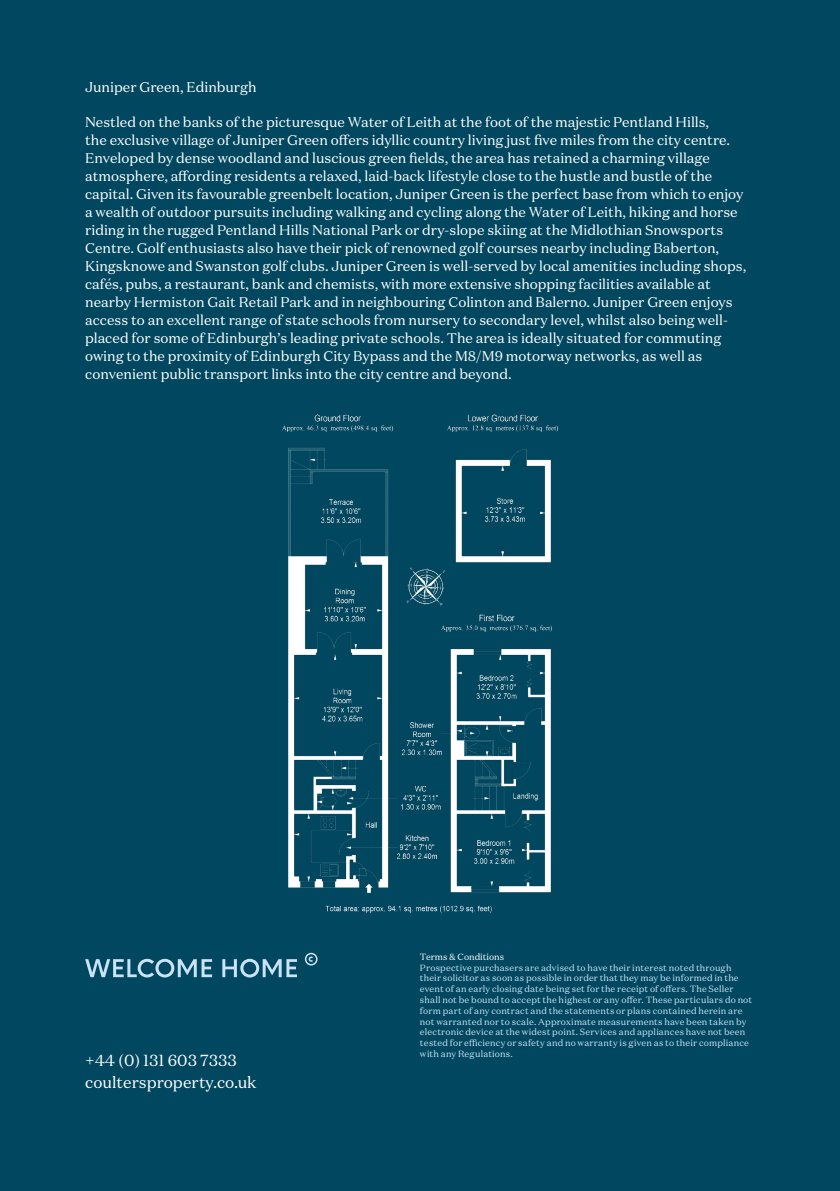
<style>
.page{position:relative;width:840px;height:1191px;background:#fff}
.page>*{position:absolute;margin:0;border:0;box-sizing:border-box;transform-origin:0 0}
.Inner_Page_Headline{font:16px "Domaine Text";color:#fff}
.Location_Copy{font:14px/18px "Domaine Text";color:#fff}
.t1{font:9px/10.8px "Domaine Text";letter-spacing:.015em;color:#cbe3f8}
.t2{font:9px "Domaine Text";color:#fff}
</style>
<div class="page">
<div style="left:0;top:0;width:839px;height:1191px;background:#00475f"></div>
<svg style="left:85px;top:952px;width:232px;height:25px"></svg>
<img style="left:282px;top:414px;width:277px;height:499px">
<p class="Location_Copy" style="left:85px;top:78px;width:173px">Juniper Green, Edinburgh</p>
<p class="Location_Copy" style="left:85px;top:112px;width:662px">Nestled on the banks of the picturesque Water of Leith at the foot of the majestic Pentland Hills,<br>the exclusive village of Juniper Green offers idyllic country living just five miles from the city centre.<br>Enveloped by dense woodland and luscious green fields, the area has retained a charming village atmosphere, affording residents a relaxed, laid-back lifestyle close to the hustle and bustle of the capital. Given its favourable greenbelt location, Juniper Green is the perfect base from which to enjoy a wealth of outdoor pursuits including walking and cycling along the Water of Leith, hiking and horse riding in the rugged Pentland Hills National Park or dry-slope skiing at the Midlothian Snowsports Centre. Golf enthusiasts also have their pick of renowned golf courses nearby including Baberton, Kingsknowe and Swanston golf clubs. Juniper Green is well-served by local amenities including shops, cafés, pubs, a restaurant, bank and chemists, with more extensive shopping facilities available at nearby Hermiston Gait Retail Park and in neighbouring Colinton and Balerno. Juniper Green enjoys access to an excellent range of state schools from nursery to secondary level, whilst also being well&shy;placed for some of Edinburgh’s leading private schools. The area is ideally situated for commuting owing to the proximity of Edinburgh City Bypass and the M8/M9 motorway networks, as well as convenient public transport links into the city centre and beyond.</p>
<p class="Inner_Page_Headline" style="left:85px;top:1050px;width:153px">+44 (0) 131 603 7333</p>
<p class="Inner_Page_Headline" style="left:85px;top:1071px;width:173px">coultersproperty.co.uk</p>
<p class="Inner_Page_Headline" style="left:85px;top:1069px;width:153px">+44 (0) 131 603 7333</p>
<p class="t2" style="left:420px;top:951px;width:86px">Terms &amp; Conditions</p>
<p class="t1" style="left:420px;top:962px;width:333px">Prospective purchasers are advised to have their interest noted through their solicitor as soon as possible in order that they may be informed in the event of an early closing date being set for the receipt of offers. The Seller shall not be bound to accept the highest or any offer. These particulars do not form part of any contract and the statements or plans contained herein are not warranted nor to scale. Approximate measurements have been taken by electronic device at the widest point. Services and appliances have not been tested for efficiency or safety and no warranty is given as to their compliance with any Regulations.</p>
</div>
